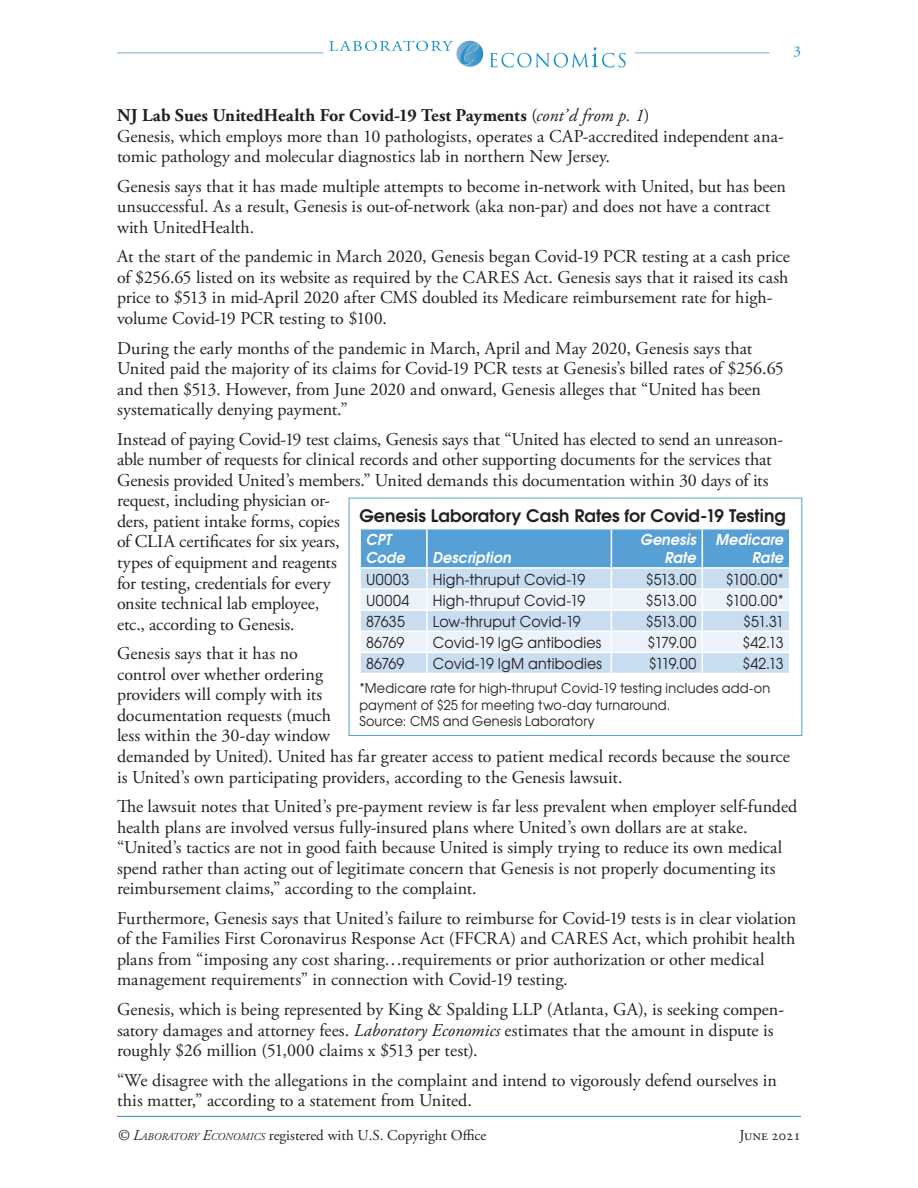
<style>
.page{position:relative;width:918px;height:1188px;background:#fff}
.page>*{position:absolute;margin:0;border:0;box-sizing:border-box;transform-origin:0 0}
.Table_Head{font:18px/20.5px "Adobe Garamond Pro";color:#231f20}
.Table_Head-2{font:700 18px "Adobe Garamond Pro";letter-spacing:.005em;color:#231f20}
.Table_Head-3{font:700 17.25px "Te X Gyre Adventor";letter-spacing:.005em;color:#231f20}
.Table_Head-4{font:15px "Te X Gyre Adventor";letter-spacing:.01em;color:#231f20;scale:.95 1}
.t1{font:15px "Adobe Garamond Pro";color:#231f20}
.Table_Head-5{font:italic 700 15px/18px "Te X Gyre Adventor";letter-spacing:.01em;color:#fff;text-align:right;scale:.95 1}
.t2{font:15px "Adobe Garamond Pro";color:#1593cb}
.Table_Head-6{font:13.5px/16.5px "Te X Gyre Adventor";letter-spacing:.015em;color:#231f20;scale:.95 1}
.s1{font-weight:400}
.s2{font-weight:400;font-style:italic}
.s3{font-style:italic}
.s4{font-style:italic;font-size:10.5px}
</style>
<div class="page">
<svg style="left:329px;top:40px;width:154px;height:27px"></svg>
<svg style="left:490px;top:47px;width:136px;height:20px"></svg>
<hr style="left:117px;top:52px;width:206px;height:1px;background:#76b1db">
<hr style="left:635px;top:52px;width:135px;height:1px;background:#76b1db">
<hr style="left:117px;top:1116px;width:684px;height:1px;background:#1593cb">
<svg style="left:360px;top:529px;width:430px;height:144px;background:#b8d5ec"></svg>
<div style="left:349px;top:498px;width:453px;height:238px;border:1px solid #56a0d5"></div>
<p class="t2" style="left:794px;top:43px;width:9px">3</p>
<p class="Table_Head-2" style="left:117px;top:105px;width:534px">NJ Lab Sues UnitedHealth For Covid-19 Test Payments <span class="s1">(</span><span class="s2">cont’d from p. 1</span><span class="s1">)</span></p>
<p class="Table_Head" style="left:117px;top:126px;width:668px">Genesis, which employs more than 10 pathologists, operates a CAP-accredited independent ana&shy;tomic pathology and molecular diagnostics lab in northern New Jersey.</p>
<p class="Table_Head" style="left:117px;top:176px;width:671px">Genesis says that it has made multiple attempts to become in-network with United, but has been unsuccessful. As a result, Genesis is out-of-network (aka non-par) and does not have a contract with UnitedHealth.</p>
<p class="Table_Head" style="left:117px;top:247px;width:675px">At the start of the pandemic in March 2020, Genesis began Covid-19 PCR testing at a cash price of $256.65 listed on its website as required by the CARES Act. Genesis says that it raised its cash price to $513 in mid-April 2020 after CMS doubled its Medicare reimbursement rate for high&shy;volume Covid-19 PCR testing to $100.</p>
<p class="Table_Head" style="left:117px;top:338px;width:668px">During the early months of the pandemic in March, April and May 2020, Genesis says that United paid the majority of its claims for Covid-19 PCR tests at Genesis’s billed rates of $256.65 and then $513. However, from June 2020 and onward, Genesis alleges that “United has been systematically denying payment.”</p>
<p class="Table_Head" style="left:117px;top:429px;width:668px">Instead of paying Covid-19 test claims, Genesis says that “United has elected to send an unreason&shy;able number of requests for clinical records and other supporting documents for the services that Genesis provided United’s members.” United demands this documentation within 30 days of its request, including physician or-<br>ders, patient intake forms, copies<br>of CLIA certificates for six years,<br>types of equipment and reagents<br>for testing, credentials for every<br>onsite technical lab employee,<br>etc., according to Genesis.</p>
<p class="Table_Head" style="left:117px;top:644px;width:675px">Genesis says that it has no<br>control over whether ordering<br>providers will comply with its<br>documentation requests (much<br>less within the 30-day window<br>demanded by United). United has far greater access to patient medical records because the source is United’s own participating providers, according to the Genesis lawsuit.</p>
<p class="Table_Head" style="left:117px;top:797px;width:682px">The lawsuit notes that United’s pre-payment review is far less prevalent when employer self-funded health plans are involved versus fully-insured plans where United’s own dollars are at stake. “United’s tactics are not in good faith because United is simply trying to reduce its own medical spend rather than acting out of legitimate concern that Genesis is not properly documenting its reimbursement claims,” according to the complaint.</p>
<p class="Table_Head" style="left:117px;top:909px;width:681px">Furthermore, Genesis says that United’s failure to reimburse for Covid-19 tests is in clear violation of the Families First Coronavirus Response Act (FFCRA) and CARES Act, which prohibit health plans from “imposing any cost sharing…requirements or prior authorization or other medical management requirements” in connection with Covid-19 testing.</p>
<p class="Table_Head" style="left:117px;top:1000px;width:669px">Genesis, which is being represented by King &amp; Spalding LLP (Atlanta, GA), is seeking compen&shy;satory damages and attorney fees. <span class="s3">Laboratory Economics</span> estimates that the amount in dispute is roughly $26 million (51,000 claims x $513 per test).</p>
<p class="Table_Head" style="left:117px;top:1070px;width:662px">“We disagree with the allegations in the complaint and intend to vigorously defend ourselves in this matter,” according to a statement from United.</p>
<p class="Table_Head-3" style="left:359px;top:501px;width:428px">Genesis Laboratory Cash Rates for Covid-19 Testing</p>
<p class="Table_Head-5" style="left:366px;top:529px;width:43px;text-align:left">CPT<br>Code</p>
<p class="Table_Head-5" style="left:641px;top:529px;width:60px">Genesis<br>Rate</p>
<p class="Table_Head-5" style="left:716px;top:529px;width:73px">Medicare<br>Rate</p>
<p class="Table_Head-5" style="left:433px;top:547px;width:84px">Description</p>
<p class="Table_Head-4" style="left:366px;top:567px;width:47px">U0003</p>
<p class="Table_Head-4" style="left:433px;top:567px;width:162px">High-thruput Covid-19</p>
<p class="Table_Head-4" style="left:646px;top:567px;width:55px">$513.00</p>
<p class="Table_Head-4" style="left:726px;top:567px;width:62px">$100.00*</p>
<p class="Table_Head-4" style="left:366px;top:588px;width:47px">U0004</p>
<p class="Table_Head-4" style="left:433px;top:588px;width:162px">High-thruput Covid-19</p>
<p class="Table_Head-4" style="left:646px;top:588px;width:55px">$513.00</p>
<p class="Table_Head-4" style="left:726px;top:588px;width:62px">$100.00*</p>
<p class="Table_Head-4" style="left:366px;top:609px;width:42px">87635</p>
<p class="Table_Head-4" style="left:433px;top:609px;width:157px">Low-thruput Covid-19</p>
<p class="Table_Head-4" style="left:646px;top:609px;width:55px">$513.00</p>
<p class="Table_Head-4" style="left:743px;top:609px;width:44px">$51.31</p>
<p class="Table_Head-4" style="left:366px;top:631px;width:42px">86769</p>
<p class="Table_Head-4" style="left:433px;top:631px;width:179px">Covid-19 IgG antibodies</p>
<p class="Table_Head-4" style="left:648px;top:631px;width:53px">$179.00</p>
<p class="Table_Head-4" style="left:742px;top:631px;width:45px">$42.13</p>
<p class="Table_Head-4" style="left:366px;top:652px;width:42px">86769</p>
<p class="Table_Head-4" style="left:433px;top:652px;width:180px">Covid-19 IgM antibodies</p>
<p class="Table_Head-4" style="left:649px;top:652px;width:52px">$119.00</p>
<p class="Table_Head-4" style="left:742px;top:652px;width:45px">$42.13</p>
<p class="Table_Head-6" style="left:359px;top:679px;width:434px">*Medicare rate for high-thruput Covid-19 testing includes add-on payment of $25 for meeting two-day turnaround.<br>Source: CMS and Genesis Laboratory</p>
<p class="t1" style="left:117px;top:1127px;width:371px"><span class="s3">© L</span><span class="s4">ABORATORY</span> <span class="s3">E</span><span class="s4">CONOMICS</span> registered with U.S. Copyright Office</p>
<p class="t1" style="left:739px;top:1127px;width:63px">June 2021</p>
</div>
